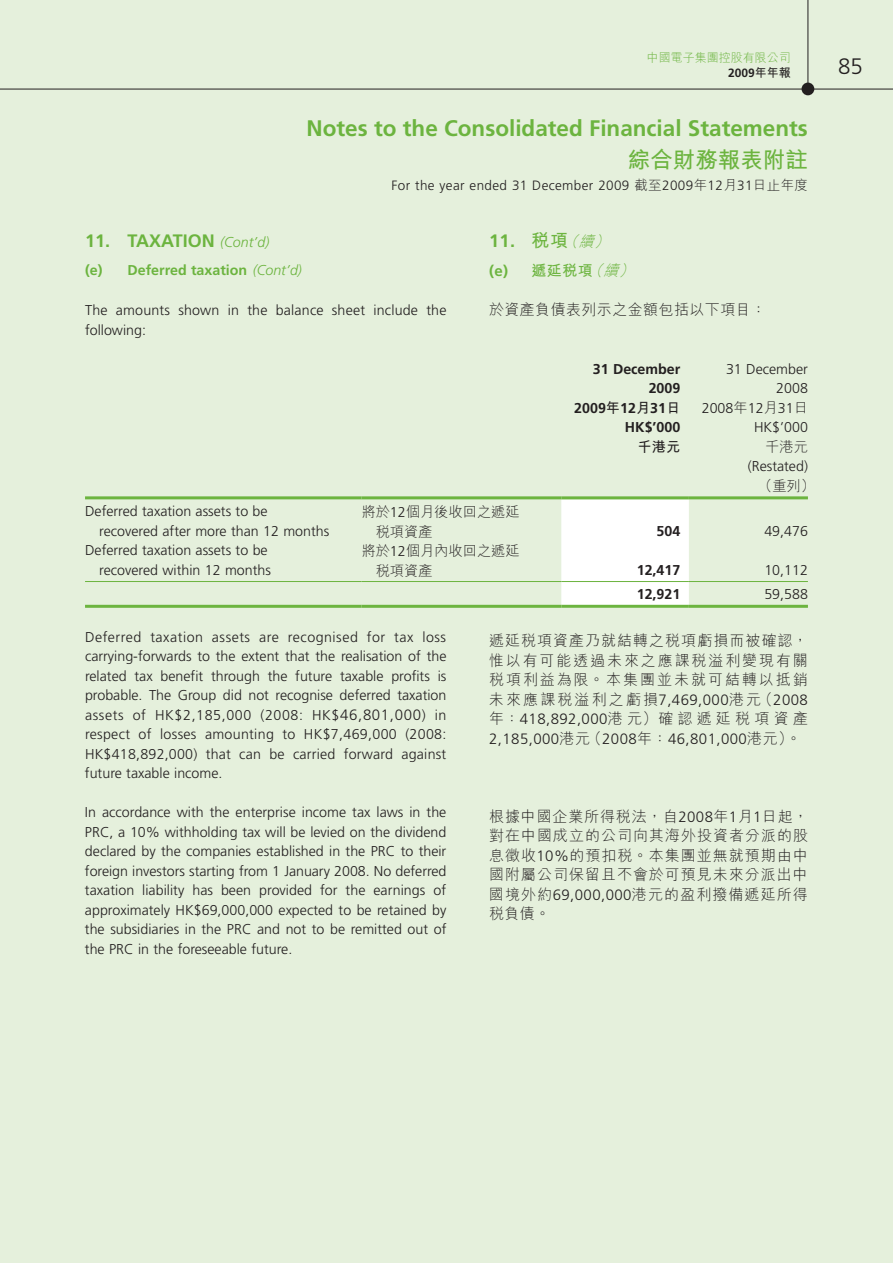
<style>
.page{position:relative;width:893px;height:1263px;background:#e5f0dc}
.page>*{position:absolute;margin:0;border:0;box-sizing:border-box;transform-origin:0 0}
.t1{font:700 22.5px "Frutiger LT Std";color:#6cb43f}
.t2{font:700 22.5px "M Hei HK";color:#6cb43f}
.t3{font:300 22.35px "Frutiger LT Std";color:#231f20}
.t4{font:700 18px "Frutiger LT Std";color:#6cb43f}
.t5{font:300 15px/19.5px "M Hei HK";letter-spacing:.075em;color:#231f20;text-align:justify}
.t6{font:300 15px "Frutiger LT Std";letter-spacing:.03em;color:#231f20}
.t7{font:300 15px "M Hei HK";letter-spacing:.03em;color:#231f20}
.t8{font:700 15px "M Hei HK";color:#6cb43f}
.t9{font:300 14.25px/19.5px "Frutiger LT Std";color:#231f20}
.t10{font:700 14.25px "Frutiger LT Std";color:#231f20}
.t11{font:700 14.25px/28px "Frutiger LT Std";color:#6cb43f}
.t12{font:300 14.25px/19.5px "M Hei HK";color:#231f20}
.t13{font:700 14.25px "M Hei HK";color:#231f20}
.t14{font:300 13.5px "Frutiger LT Std";letter-spacing:.03em;color:#231f20}
.t15{font:300 12px "M Hei HK";color:#6cb43f}
.t16{font:700 12px "Frutiger LT Std";color:#231f20}
.s1{font-family:"M Hei HK"}
.s2{font-family:"M Hei HK";font-weight:300;font-style:italic;font-size:15px}
.s3{font-family:"Frutiger LT Std"}
.s4{font-weight:300;font-style:italic}
.s5{font-size:18px}
.s6{font-size:15px}
</style>
<div class="page">
<hr style="left:0;top:89px;width:893px;height:1px;background:#231f20">
<hr style="left:807px;top:0;width:1px;height:89px;background:#231f20">
<div style="left:801px;top:83px;width:13px;height:12px;background:#231f20;border-radius:50%"></div>
<div style="left:561px;top:499px;width:128px;height:106px;background:#fff"></div>
<hr style="left:85px;top:496px;width:276px;height:3px;background:#6cb43f">
<hr style="left:361px;top:496px;width:200px;height:3px;background:#6cb43f">
<hr style="left:561px;top:496px;width:128px;height:3px;background:#6cb43f">
<hr style="left:689px;top:496px;width:119px;height:3px;background:#6cb43f">
<hr style="left:85px;top:581px;width:276px;height:1px;background:#6cb43f">
<hr style="left:361px;top:581px;width:200px;height:1px;background:#6cb43f">
<hr style="left:561px;top:581px;width:128px;height:1px;background:#6cb43f">
<hr style="left:689px;top:581px;width:119px;height:1px;background:#6cb43f">
<hr style="left:85px;top:605px;width:276px;height:3px;background:#6cb43f">
<hr style="left:361px;top:605px;width:200px;height:3px;background:#6cb43f">
<hr style="left:561px;top:605px;width:128px;height:3px;background:#6cb43f">
<hr style="left:689px;top:605px;width:119px;height:3px;background:#6cb43f">
<p class="t15" style="left:647px;top:49px;width:146px">中國電子集團控股有限公司</p>
<p class="t16" style="left:728px;top:65px;width:64px">2009<span class="s1">年年報</span></p>
<h1 class="t1" style="left:307px;top:115px;width:503px">Notes to the Consolidated Financial Statements</h1>
<h1 class="t2" style="left:628px;top:143px;width:181px">綜合財務報表附註</h1>
<p class="t14" style="left:392px;top:177px;width:418px">For the year ended 31 December 2009 <span class="s1">截至</span>2009<span class="s1">年</span>12<span class="s1">月</span>31<span class="s1">日止年度</span></p>
<p class="t4" style="left:489px;top:231px;width:127px">11. <span class="s1">稅項</span><span class="s2">（續）</span></p>
<p class="t8" style="left:489px;top:259px;width:152px"><span class="s3">(e)</span> 遞延稅項<span class="s4">（續）</span></p>
<p class="t7" style="left:489px;top:299px;width:279px">於資產負債表列示之金額包括以下項目：</p>
<p class="t11" style="left:85px;top:228px;width:218px;text-indent:88px"><span class="s5">tion</span> <span class="s4">(Cont’d)<br></span>(e) Deferred taxation <span class="s4">(Cont’d)</span></p>
<p class="t9" style="left:85px;top:301px;width:363px">The amounts shown in the balance sheet include the following:</p>
<p class="t4" style="left:85px;top:231px;width:39px">11. Taxa</p>
<p class="t9" style="left:99px;top:502px;width:232px;text-indent:-14px">Deferred taxation assets to be recovered after more than 12 months</p>
<p class="t12" style="left:376px;top:501px;width:146px;text-indent:-14px">將於<span class="s3">12</span>個月後收回之遞延稅項資產</p>
<p class="t9" style="left:85px;top:541px;width:187px;text-align:right">Deferred taxation assets to be recovered within 12 months</p>
<p class="t12" style="left:376px;top:540px;width:146px;text-indent:-14px">將於<span class="s3">12</span>個月內收回之遞延稅項資產</p>
<p class="t10" style="left:593px;top:360px;width:89px">31 December</p>
<p class="t9" style="left:726px;top:359px;width:83px">31 December</p>
<p class="t10" style="left:649px;top:380px;width:33px">2009</p>
<p class="t9" style="left:776px;top:379px;width:33px">2008</p>
<p class="t10" style="left:574px;top:400px;width:108px">2009<span class="s1">年</span>12<span class="s1">月</span>31<span class="s1">日</span></p>
<p class="t9" style="left:702px;top:399px;width:108px">2008<span class="s1">年</span>12<span class="s1">月</span>31<span class="s1">日</span></p>
<p class="t10" style="left:625px;top:419px;width:57px">HK$’000</p>
<p class="t9" style="left:754px;top:418px;width:55px">HK$’000</p>
<p class="t13" style="left:638px;top:436px;width:44px">千港元</p>
<p class="t12" style="left:765px;top:437px;width:44px">千港元</p>
<p class="t9" style="left:748px;top:457px;width:62px">(Restated)</p>
<p class="t12" style="left:758px;top:476px;width:58px">（重列）</p>
<p class="t10" style="left:657px;top:523px;width:25px">504</p>
<p class="t9" style="left:764px;top:521px;width:45px">49,476</p>
<p class="t10" style="left:637px;top:562px;width:45px">12,417</p>
<p class="t9" style="left:764px;top:560px;width:45px">10,112</p>
<p class="t10" style="left:637px;top:586px;width:45px">12,921</p>
<p class="t9" style="left:764px;top:584px;width:45px">59,588</p>
<p class="t9" style="left:85px;top:627px;width:363px;text-align:justify">Deferred taxation assets are recognised for tax loss carrying-forwards to the extent that the realisation of the related tax benefit through the future taxable profits is probable. The Group did not recognise deferred taxation assets of HK$2,185,000 (2008: HK$<span class="s6">46,801,000</span>) in respect of losses amounting to HK$7,469,000 (2008:<br>HK$418,892,000) that can be carried forward against future taxable income.</p>
<p class="t9" style="left:85px;top:803px;width:363px;text-align:justify">In accordance with the enterprise income tax laws in the PRC, a 10% withholding tax will be levied on the dividend declared by the companies established in the PRC to their foreign investors starting from 1 January 2008. No deferred taxation liability has been provided for the earnings of approximately HK$69,000,000 expected to be retained by the subsidiaries in the PRC and not to be remitted out of the PRC in the foreseeable future.</p>
<p class="t5" style="left:489px;top:630px;width:321px">遞延稅項資產乃就結轉之稅項虧損而被確認，惟以有可能透過未來之應課稅溢利變現有關稅項利益為限。本集團並未就可結轉以抵銷未來應課稅溢利之虧損<span class="s3">7,469,000</span>港元（<span class="s3">2008</span>年：<span class="s3">418,892,000</span>港元）確認遞延稅項資產</p>
<p class="t6" style="left:489px;top:730px;width:313px">2,185,000<span class="s1">港元（</span>2008<span class="s1">年：</span>46,801,000<span class="s1">港元）。</span></p>
<p class="t5" style="left:489px;top:806px;width:321px">根據中國企業所得稅法，自<span class="s3">2008</span>年<span class="s3">1</span>月<span class="s3">1</span>日起，對在中國成立的公司向其海外投資者分派的股息徵收<span class="s3">10%</span>的預扣稅。本集團並無就預期由中國附屬公司保留且不會於可預見未來分派出中國境外約<span class="s3">69,000,000</span>港元的盈利撥備遞延所得稅負債。</p>
<h2 class="t3" style="left:838px;top:53px;width:26px">85</h2>
</div>
